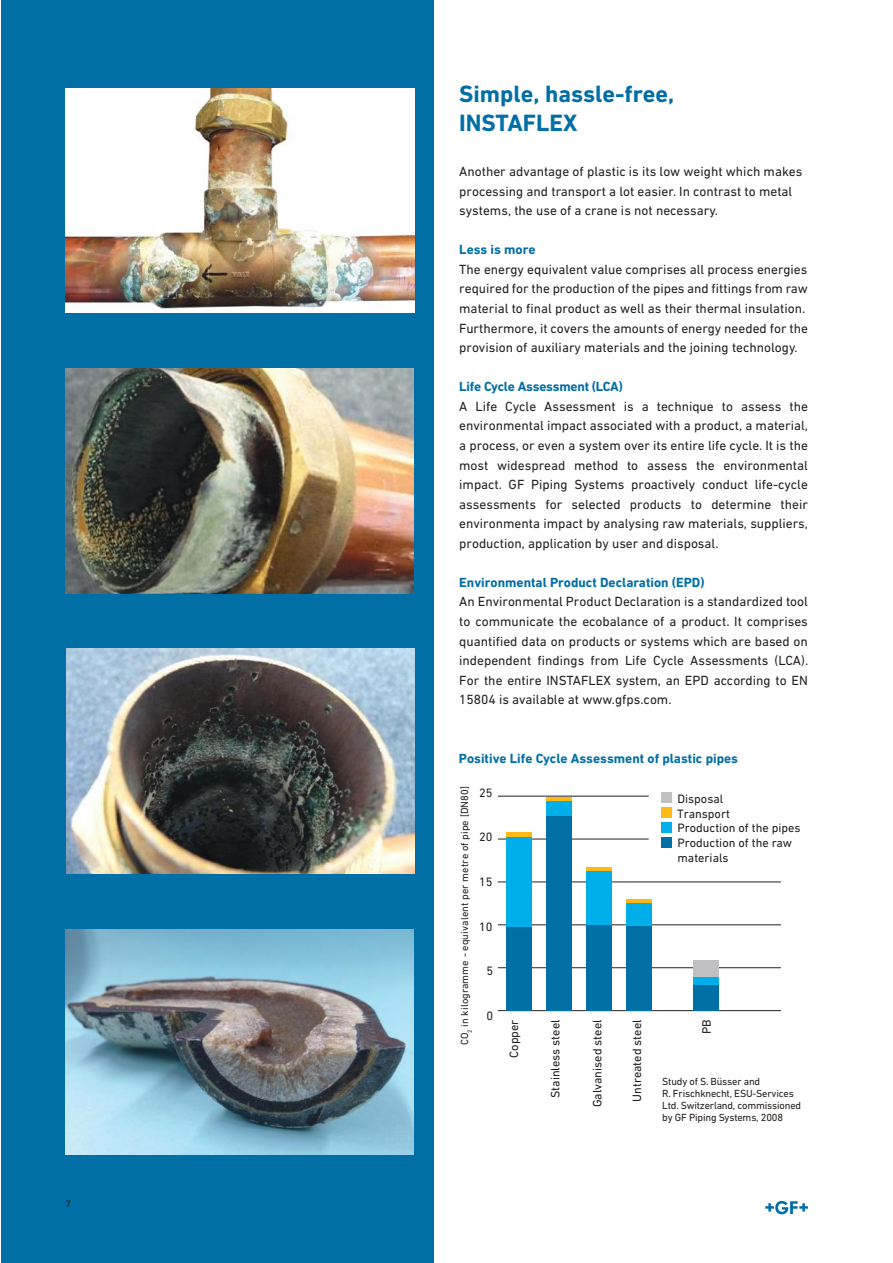
<style>
.page{position:relative;width:893px;height:1263px;background:#fff}
.page>*{position:absolute;margin:0;border:0;box-sizing:border-box;transform-origin:0 0}
.t1{font:700 24px/29.4px "DIN Next W1 G";color:#006fa6}
.t2{font:13.5px/19.5px "DIN Next W1 G";color:#241f1f}
.t3{font:700 13.5px "DIN Next W1 G";color:#006fa6}
.t4{font:12.3px/14.9px "DIN Next W1 G";color:#241f1f}
.t5{font:10.5px/12px "DIN Next W1 G";letter-spacing:-.02em;color:#241f1f}
.t6{font:10.5px "DIN Next W1 G";letter-spacing:.01em;color:#241f1f}
.t7{font:9.75px "DIN Next W1 G";color:#241f1f}
</style>
<div class="page">
<div style="left:1px;top:0;width:433px;height:1263px;background:#006fa6"></div>
<img style="left:66px;top:88px;width:349px;height:225px">
<img style="left:65px;top:368px;width:349px;height:225px">
<img style="left:65px;top:929px;width:349px;height:225px">
<img style="left:66px;top:649px;width:349px;height:225px">
<hr style="left:498px;top:882px;width:283px;height:1px;background:#241f1f">
<hr style="left:498px;top:924px;width:283px;height:1px;background:#241f1f">
<hr style="left:498px;top:967px;width:283px;height:1px;background:#241f1f">
<hr style="left:498px;top:1010px;width:283px;height:1px;background:#241f1f">
<hr style="left:498px;top:839px;width:283px;height:1px;background:#241f1f">
<hr style="left:498px;top:796px;width:283px;height:1px;background:#241f1f">
<div style="left:506px;top:926px;width:26px;height:85px;background:#006fa6"></div>
<div style="left:506px;top:837px;width:26px;height:89px;background:#00aee9"></div>
<hr style="left:506px;top:833px;width:26px;height:4px;background:#ffb917">
<div style="left:546px;top:801px;width:25px;height:15px;background:#00aee9"></div>
<hr style="left:546px;top:797px;width:25px;height:4px;background:#ffb917">
<div style="left:546px;top:816px;width:25px;height:195px;background:#006fa6"></div>
<div style="left:586px;top:871px;width:26px;height:54px;background:#00aee9"></div>
<hr style="left:586px;top:867px;width:26px;height:4px;background:#ffb917">
<div style="left:586px;top:925px;width:26px;height:86px;background:#006fa6"></div>
<div style="left:626px;top:903px;width:26px;height:24px;background:#00aee9"></div>
<hr style="left:626px;top:900px;width:26px;height:3px;background:#ffb917">
<div style="left:626px;top:927px;width:26px;height:84px;background:#006fa6"></div>
<div style="left:694px;top:977px;width:25px;height:8px;background:#00aee9"></div>
<div style="left:694px;top:961px;width:25px;height:16px;background:#c0bfc1"></div>
<div style="left:694px;top:985px;width:25px;height:26px;background:#006fa6"></div>
<div style="left:652px;top:784px;width:192px;height:89px;background:#fff"></div>
<div style="left:661px;top:792px;width:10px;height:11px;background:#c0bfc1"></div>
<div style="left:661px;top:807px;width:10px;height:10px;background:#ffb917"></div>
<div style="left:661px;top:822px;width:10px;height:10px;background:#00aee9"></div>
<div style="left:661px;top:837px;width:10px;height:10px;background:#006fa6"></div>
<svg style="left:765px;top:1201px;width:43px;height:13px"></svg>
<p class="t7" style="left:66px;top:1197px;width:7px">7</p>
<h1 class="t1" style="left:459px;top:79px;width:217px">Simple, hassle-free,<br>INSTAFLEX</h1>
<p class="t2" style="left:459px;top:162px;width:345px">Another advantage of plastic is its low weight which makes processing and transport a lot easier. In contrast to metal systems, the use of a crane is not necessary.</p>
<p class="t3" style="left:459px;top:242px;width:78px">Less is more</p>
<p class="t2" style="left:459px;top:259px;width:350px">The energy equivalent value comprises all process energies required for the production of the pipes and fittings from raw material to final product as well as their thermal insulation.<br>Furthermore, it covers the amounts of energy needed for the provision of auxiliary materials and the joining technology.</p>
<p class="t3" style="left:459px;top:379px;width:165px">Life Cycle Assessment (LCA)</p>
<p class="t2" style="left:459px;top:396px;width:350px;text-align:justify">A Life Cycle Assessment is a technique to assess the environmental impact associated with a product, a material, a process, or even a system over its entire life cycle. It is the most widespread method to assess the environmental impact. GF Piping Systems proactively conduct life-cycle assessments for selected products to determine their environmenta impact by analysing raw materials, suppliers, production, application by user and disposal.</p>
<p class="t3" style="left:459px;top:574px;width:247px">Environmental Product Declaration (EPD)</p>
<p class="t2" style="left:459px;top:592px;width:350px;text-align:justify">An Environmental Product Declaration is a standardized tool to communicate the ecobalance of a product. It comprises quantified data on products or systems which are based on independent findings from Life Cycle Assessments (LCA).<br>For the entire INSTAFLEX system, an EPD according to EN 15804 is available at www.gfps.com.</p>
<p class="t3" style="left:459px;top:750px;width:281px">Positive Life Cycle Assessment of plastic pipes</p>
<p class="t6" style="left:459px;top:1045px;width:261px;rotate:-90deg">CO<sub>2</sub> in kilogramme - equivalent per metre of pipe [DN80]</p>
<p class="t4" style="left:479px;top:785px;width:15px">25</p>
<p class="t4" style="left:479px;top:830px;width:15px">20</p>
<p class="t4" style="left:479px;top:874px;width:15px">15</p>
<p class="t4" style="left:479px;top:919px;width:15px">10</p>
<p class="t4" style="left:486px;top:963px;width:8px">5</p>
<p class="t4" style="left:486px;top:1008px;width:8px">0</p>
<p class="t4" style="left:677px;top:791px;width:125px">Disposal<br>Transport<br>Production of the pipes<br>Production of the raw materials</p>
<p class="t4" style="left:506px;top:1058px;width:40px;rotate:-90deg">Copper</p>
<p class="t4" style="left:548px;top:1098px;width:80px;rotate:-90deg">Stainless steel</p>
<p class="t4" style="left:590px;top:1107px;width:89px;rotate:-90deg">Galvanised steel</p>
<p class="t4" style="left:629px;top:1102px;width:84px;rotate:-90deg">Untreated steel</p>
<p class="t4" style="left:699px;top:1034px;width:16px;rotate:-90deg">PB</p>
<p class="t5" style="left:662px;top:1075px;width:140px">Study of S. Büsser and<br>R. Frischknecht, ESU-Services<br>Ltd. Switzerland, commissioned by GF Piping Systems, 2008</p>
</div>
